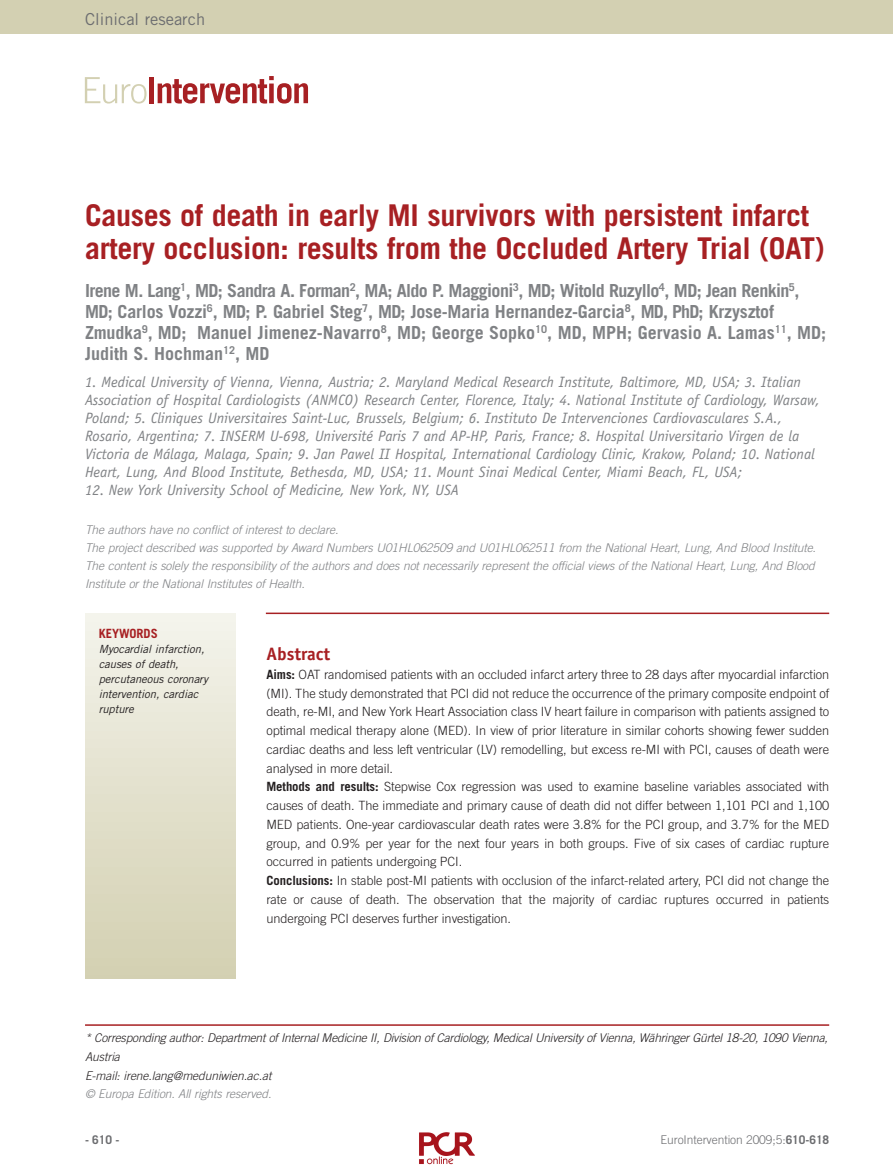
<style>
.page{position:relative;width:893px;height:1175px;background:#fff}
.page>*{position:absolute;margin:0;border:0;box-sizing:border-box;transform-origin:0 0}
.t1{font:700 30px/33px "Trade Gothic LT Std";letter-spacing:-.01em;color:#a72023}
.t2{font:700 18px/21px "Trade Gothic LT Std";letter-spacing:-.01em;color:#808285}
.t3{font:700 18px "Officina Sans Std";color:#a72023}
.t4{font:16.5px "Trade Gothic LT Std";color:#6c6d70}
.t5{font:italic 15px/18px "Officina Sans Std";color:#808285}
.t6{font:300 12.75px/18.8px "Trade Gothic LT Std";letter-spacing:-.005em;color:#231f20}
.t7{font:700 12.75px "Trade Gothic LT Std";letter-spacing:-.005em;color:#a72023}
.t8{font:italic 300 12px/18px "Trade Gothic LT Std";letter-spacing:-.005em;color:#808285}
.t9{font:italic 300 12px/18.8px "Trade Gothic LT Std";letter-spacing:-.015em;color:#231f20}
.t10{font:300 12px "Trade Gothic LT Std";letter-spacing:-.005em;color:#6c6d70}
.t11{font:700 12px "Trade Gothic LT Std";color:#6c6d70}
.t12{font:italic 11.25px/15px "Trade Gothic LT Std";letter-spacing:-.005em;color:#231f20}
.s1{font-weight:700}
</style>
<div class="page">
<div style="left:0;top:0;width:893px;height:34px;background:#d3d0b2"></div>
<svg style="left:85px;top:77px;width:62px;height:27px"></svg>
<div style="left:149px;top:77px;width:5px;height:26px;background:#a72023"></div>
<svg style="left:158px;top:76px;width:150px;height:28px"></svg>
<div style="left:85px;top:613px;width:150px;height:366px;background:linear-gradient(to bottom,#f4f3eb,#d3cfb0)"></div>
<hr style="left:266px;top:613px;width:563px;height:1px;background:#a72023">
<hr style="left:85px;top:1024px;width:744px;height:2px;background:#a72023">
<img style="left:419px;top:1132px;width:56px;height:33px">
<p class="t4" style="left:85px;top:10px;width:122px">Clinical research</p>
<h1 class="t1" style="left:85px;top:202px;width:741px">Causes of death in early MI survivors with persistent infarct artery occlusion: results from the Occluded Artery Trial (OAT)</h1>
<p class="t2" style="left:85px;top:282px;width:743px">Irene M. Lang<sup>1</sup>, MD; Sandra A. Forman<sup>2</sup>, MA; Aldo P. Maggioni<sup>3</sup>, MD; Witold Ruzyllo<sup>4</sup>, MD; Jean Renkin<sup>5</sup>, MD; Carlos Vozzi<sup>6</sup>, MD; P. Gabriel Steg<sup>7</sup>, MD; Jose-Maria Hernandez-Garcia<sup>8</sup>, MD, PhD; Krzysztof Zmudka<sup>9</sup>, MD; Manuel Jimenez-Navarro<sup>8</sup>, MD; George Sopko<sup>10</sup>, MD, MPH; Gervasio A. Lamas<sup>11</sup>, MD; Judith S. Hochman<sup>12</sup>, MD</p>
<p class="t5" style="left:85px;top:374px;width:736px">1. Medical University of Vienna, Vienna, Austria; 2. Maryland Medical Research Institute, Baltimore, MD, USA; 3. Italian Association of Hospital Cardiologists (ANMCO) Research Center, Florence, Italy; 4. National Institute of Cardiology, Warsaw, Poland; 5. Cliniques Universitaires Saint-Luc, Brussels, Belgium; 6. Instituto De Intervenciones Cardiovasculares S.A., Rosario, Argentina; 7. INSERM U-698, Université Paris 7 and AP-HP, Paris, France; 8. Hospital Universitario Virgen de la Victoria de Málaga, Malaga, Spain; 9. Jan Pawel II Hospital, International Cardiology Clinic, Krakow, Poland; 10. National Heart, Lung, And Blood Institute, Bethesda, MD, USA; 11. Mount Sinai Medical Center, Miami Beach, FL, USA;</p>
<p class="t5" style="left:85px;top:482px;width:375px">12. New York University School of Medicine, New York, NY, USA</p>
<p class="t8" style="left:85px;top:522px;width:732px">The authors have no conflict of interest to declare.<br>The project described was supported by Award Numbers U01HL062509 and U01HL062511 from the National Heart, Lung, And Blood Institute.<br>The content is solely the responsibility of the authors and does not necessarily represent the official views of the National Heart, Lung, And Blood Institute or the National Institutes of Health.</p>
<p class="t7" style="left:99px;top:628px;width:61px">KEYWORDS</p>
<p class="t12" style="left:99px;top:642px;width:111px">Myocardial infarction, causes of death, percutaneous coronary intervention, cardiac rupture</p>
<h2 class="t3" style="left:266px;top:647px;width:65px">Abstract</h2>
<p class="t6" style="left:266px;top:666px;width:564px"><span class="s1">Aims:</span> OAT randomised patients with an occluded infarct artery three to 28 days after myocardial infarction (MI). The study demonstrated that PCI did not reduce the occurrence of the primary composite endpoint of death, re-MI, and New York Heart Association class IV heart failure in comparison with patients assigned to optimal medical therapy alone (MED). In view of prior literature in similar cohorts showing fewer sudden cardiac deaths and less left ventricular (LV) remodelling, but excess re-MI with PCI, causes of death were analysed in more detail.<br><span class="s1">Methods and results:</span> Stepwise Cox regression was used to examine baseline variables associated with causes of death. The immediate and primary cause of death did not differ between 1,101 PCI and 1,100<br>MED patients. One-year cardiovascular death rates were 3.8% for the PCI group, and 3.7% for the MED group, and 0.9% per year for the next four years in both groups. Five of six cases of cardiac rupture occurred in patients undergoing PCI.<br><span class="s1">Conclusions:</span> In stable post-MI patients with occlusion of the infarct-related artery, PCI did not change the rate or cause of death. The observation that the majority of cardiac ruptures occurred in patients undergoing PCI deserves further investigation.</p>
<p class="t9" style="left:85px;top:1030px;width:744px">* Corresponding author: Department of Internal Medicine II, Division of Cardiology, Medical University of Vienna, Währinger Gürtel 18-20, 1090 Vienna,<br>Austria<br>E-mail: irene.lang@meduniwien.ac.at</p>
<p class="t8" style="left:85px;top:1085px;width:188px">© Europa Edition. All rights reserved.</p>
<p class="t11" style="left:85px;top:1136px;width:36px">- 610 -</p>
<p class="t10" style="left:661px;top:1136px;width:170px">EuroIntervention 2009;5:<span class="s1">610-618</span></p>
</div>
